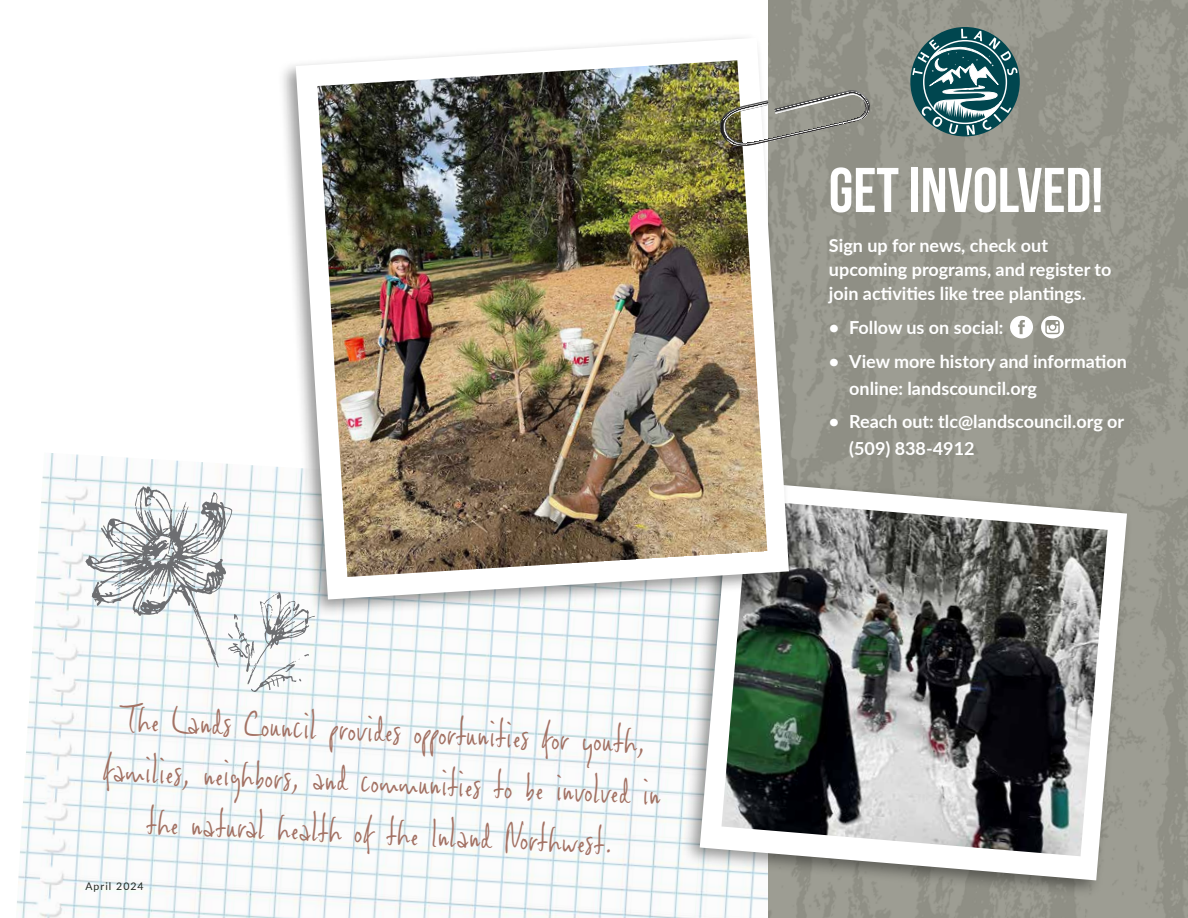
<style>
.page{position:relative;width:1188px;height:918px;background:#fff}
.page>*{position:absolute;margin:0;border:0;box-sizing:border-box;transform-origin:0 0}
.t1{font:700 63px "Bebas Neue";color:#fff}
.t2{font:39px/51px "Viktorie";color:#a27163;text-align:center}
.t3{font:700 18px/24px "Lato";color:#fff}
.t4{font:10.5px "Lato";letter-spacing:.1em;color:#212620}
</style>
<div class="page">
<img style="left:17px;top:453px;width:751px;height:465px">
<img style="left:768px;top:0;width:420px;height:918px">
<div style="left:681px;top:475px;width:452px;height:424px;background:#000;opacity:.4"></div>
<svg style="left:700px;top:481px;width:427px;height:399px"></svg>
<img style="left:721px;top:500px;width:387px;height:356px">
<div style="left:278px;top:32px;width:517px;height:586px;background:#000;opacity:.4"></div>
<svg style="left:296px;top:38px;width:493px;height:562px"></svg>
<img style="left:317px;top:60px;width:450px;height:517px">
<svg style="left:720px;top:90px;width:151px;height:56px"></svg>
<div style="left:1010px;top:316px;width:23px;height:22px;background:#fff;border-radius:50%"></div>
<svg style="left:1018px;top:320px;width:7px;height:14px"></svg>
<div style="left:1041px;top:316px;width:23px;height:22px;background:#fff;border-radius:50%"></div>
<svg style="left:1045px;top:320px;width:15px;height:14px"></svg>
<svg style="left:85px;top:486px;width:230px;height:206px"></svg>
<svg style="left:912px;top:29px;width:105px;height:106px;background:#4f7b7e"></svg>
<h2 class="t2" style="left:106px;top:691px;width:560px;rotate:2deg">The Lands Council provides opportunities for youth, families, neighbors, and communities to be involved in the natural health of the Inland Northwest.</h2>
<p class="t4" style="left:85px;top:879px;width:60px">April 2024</p>
<h1 class="t1" style="left:829px;top:156px;width:276px">GET INVOLVED!</h1>
<p class="t3" style="left:829px;top:233px;width:284px">Sign up for news, check out upcoming programs, and register to join activities like tree plantings.</p>
<p class="t3" style="left:829px;top:315px;width:176px">• Follow us on social:</p>
<p class="t3" style="left:849px;top:347px;width:279px;line-height:27px;text-indent:-20px">• View more history and information online: landscouncil.org</p>
<p class="t3" style="left:849px;top:408px;width:277px;line-height:27px;text-indent:-20px">• Reach out: tlc@landscouncil.org or (509) 838-4912</p>
</div>
